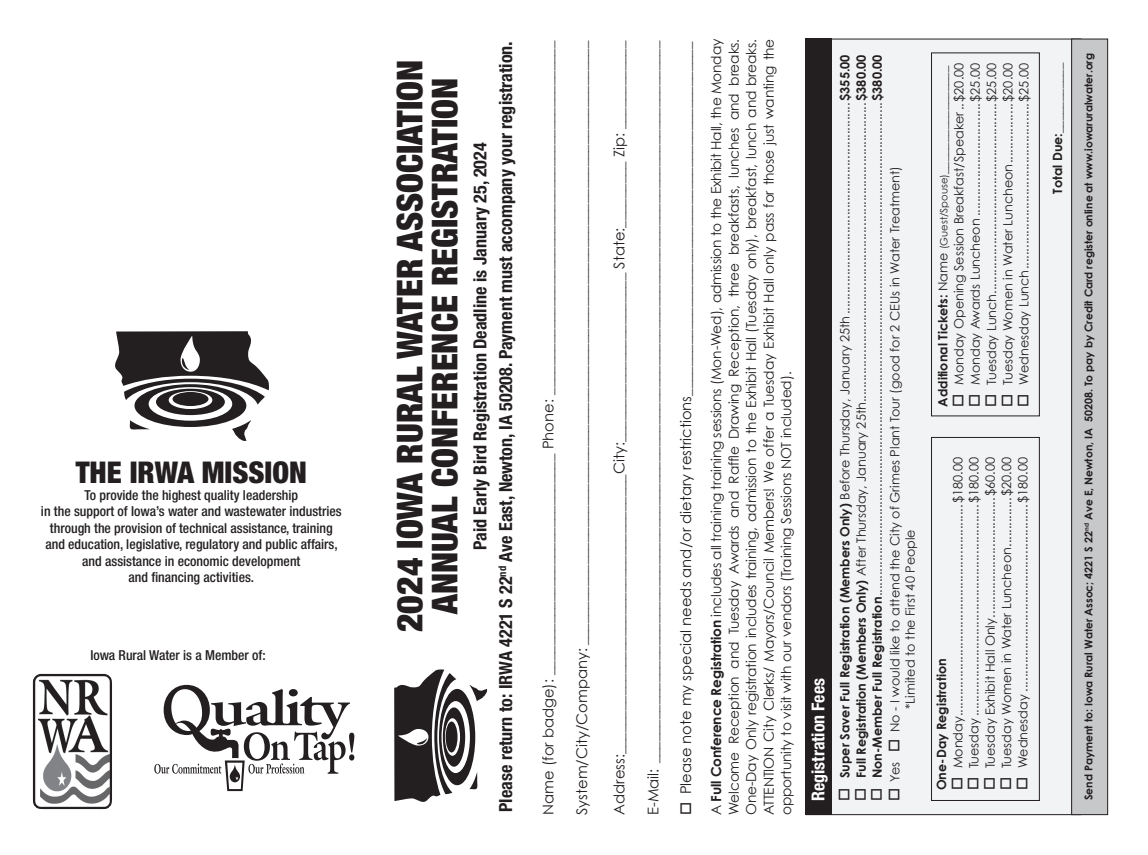
<style>
.page{position:relative;width:1148px;height:855px;background:#fff}
.page>*{position:absolute;margin:0;border:0;box-sizing:border-box;transform-origin:0 0}
.t1{font:900 condensed 35.62px/34.9px "Helvetica Neue LT Std";color:#231f20;text-align:center}
.t2{font:900 condensed 30px "Helvetica Neue LT Std";color:#231f20}
.t3{font:700 condensed 18.12px/25.5px "Helvetica Neue LT Std";color:#231f20}
.t4{font:700 condensed 17.88px "Helvetica Neue LT Std";color:#fff}
.t5{font:14.75px "Century Gothic";color:#231f20}
.t6{font:13.75px/17.5px "Century Gothic";letter-spacing:-.01em;color:#231f20;text-align:justify}
.t7{font:500 condensed 13.75px/16.5px "Helvetica Neue LT Std";color:#231f20;text-align:center}
.t8{font:12.75px/15.2px "Century Gothic";color:#231f20}
.t9{font:700 12.75px "Century Gothic";color:#231f20}
.t10{font:700 10.75px "Century Gothic";color:#231f20}
.s1{font-size:19.12px}
.s2{font-weight:700}
.s3{font-size:10px}
</style>
<div class="page">
<svg style="left:115px;top:331px;width:154px;height:110px"></svg>
<img style="left:32px;top:674px;width:80px;height:136px">
<svg style="left:154px;top:685px;width:200px;height:106px"></svg>
<div style="left:806px;top:39px;width:274px;height:776px;background:#f2f3f4"></div>
<div style="left:805px;top:39px;width:26px;height:776px;background:#231f20"></div>
<svg style="left:394px;top:669px;width:93px;height:133px"></svg>
<div style="left:1071px;top:39px;width:36px;height:776px;background:#c7c8ca"></div>
<div style="left:1071px;top:39px;width:36px;height:776px;border:1px solid #231f20"></div>
<div style="left:931px;top:437px;width:108px;height:364px;border:1px solid #231f20"></div>
<div style="left:931px;top:53px;width:108px;height:363px;border:1px solid #231f20"></div>
<h2 class="t2" style="left:76px;top:454px;width:232px">THE IRWA MISSION</h2>
<p class="t7" style="left:41px;top:486px;width:302px">To provide the highest quality leadership<br>in the support of Iowa’s water and wastewater industries through the provision of technical assistance, training and education, legislative, regulatory and public affairs, and assistance in economic development<br>and financing activities.</p>
<p class="t7" style="left:90px;top:646px;width:177px">Iowa Rural Water is a Member of:</p>
<h1 class="t1" style="left:392px;top:632px;width:574px;rotate:-90deg">2024 IOWA RURAL WATER ASSOCIATION<br>ANNUAL CONFERENCE REGISTRATION</h1>
<h3 class="t3" style="left:467px;top:812px;width:772px;text-indent:262px;rotate:-90deg">Paid Early Bird Registration Deadline is January 25, 2024<br>Please return to: IRWA 4221 S 22<sup>nd</sup> Ave East, Newton, IA 50208. Payment must accompany your registration<span class="s1">.</span></h3>
<p class="t5" style="left:539px;top:815px;width:776px;rotate:-90deg">Name (for badge): ______________________________ Phone: ________________________________________________</p>
<p class="t5" style="left:573px;top:815px;width:776px;rotate:-90deg">System/City/Company: __________________________________________________________________________________</p>
<p class="t5" style="left:610px;top:815px;width:776px;rotate:-90deg">Address:______________________________________City:_______________________ State:_________ Zip: ____________</p>
<p class="t5" style="left:644px;top:815px;width:776px;rotate:-90deg">E-Mail: __________________________________________________________________________________________________</p>
<p class="t5" style="left:677px;top:815px;width:775px;rotate:-90deg">□ Please note my special needs and/or dietary restrictions________________________________________________</p>
<p class="t6" style="left:707px;top:815px;width:778px;rotate:-90deg">A <span class="s2">Full Conference Registration</span> includes all training training sessions (Mon-Wed), admission to the Exhibit Hall, the Monday Welcome Reception and Tuesday Awards and Raffle Drawing Reception, three breakfasts, lunches and breaks.<br>One-Day Only registration includes training, admission to the Exhibit Hall (Tuesday only), breakfast, lunch and breaks.<br>ATTENTION City Clerks/ Mayors/Council Members! We offer a Tuesday Exhibit Hall only pass for those just wanting the opportunity to visit with our vendors (Training Sessions NOT included).</p>
<h3 class="t4" style="left:807px;top:801px;width:124px;rotate:-90deg">Registration Fees</h3>
<p class="t8" style="left:837px;top:801px;width:748px;rotate:-90deg">□ <span class="s2">Super Saver Full Registration (Members Only)</span> Before Thursday, January 25th............................................................<span class="s2">$355.00</span></p>
<p class="t8" style="left:853px;top:801px;width:748px;rotate:-90deg">□ <span class="s2">Full Registration (Members Only)</span> After Thursday, January 25th.....................................................................................<span class="s2">$380.00</span></p>
<p class="t8" style="left:869px;top:801px;width:748px;rotate:-90deg">□ <span class="s2">Non-Member Full Registration</span>............................................................................................................................................<span class="s2">$380.00</span></p>
<p class="t8" style="left:887px;top:709px;width:545px;text-indent:-92px;rotate:-90deg">□ Yes □ No - I would like to attend the City of Grimes Plant Tour (good for 2 CEUs in Water Treatment) *Limited to the First 40 People</p>
<p class="t8" style="left:935px;top:407px;width:343px;rotate:-90deg"><span class="s2">Additional Tickets:</span> Name <span class="s3">(Guest/Spouse)</span>_________________</p>
<p class="t8" style="left:951px;top:407px;width:345px;rotate:-90deg">□ Monday Opening Session Breakfast/Speaker.. $20.00</p>
<p class="t8" style="left:967px;top:407px;width:345px;rotate:-90deg">□ Monday Awards Luncheon ................................$25.00</p>
<p class="t8" style="left:983px;top:407px;width:345px;rotate:-90deg">□ Tuesday Lunch......................................................$25.00</p>
<p class="t8" style="left:1000px;top:407px;width:345px;rotate:-90deg">□ Tuesday Women in Water Luncheon................. $20.00</p>
<p class="t8" style="left:1016px;top:407px;width:345px;rotate:-90deg">□ Wednesday Lunch...............................................$25.00</p>
<p class="t9" style="left:1049px;top:194px;width:132px;rotate:-90deg">Total Due:___________</p>
<p class="t8" style="left:950px;top:790px;width:335px;rotate:-90deg">□ Monday............................................................$180.00</p>
<p class="t8" style="left:966px;top:790px;width:335px;rotate:-90deg">□ Tuesday ............................................................$180.00</p>
<p class="t8" style="left:982px;top:790px;width:335px;rotate:-90deg">□ Tuesday Exhibit Hall Only..................................$60.00</p>
<p class="t8" style="left:998px;top:790px;width:335px;rotate:-90deg">□ Tuesday Women in Water Luncheon.............. $20.00</p>
<p class="t8" style="left:1015px;top:790px;width:335px;rotate:-90deg">□ Wednesday .....................................................$180.00</p>
<p class="t9" style="left:933px;top:790px;width:133px;rotate:-90deg">One-Day Registration</p>
<p class="t10" style="left:1081px;top:800px;width:749px;rotate:-90deg">Send Payment to: Iowa Rural Water Assoc; 4221 S 22<sup>nd</sup> Ave E, Newton, IA 50208. To pay by Credit Card register online at www.iowaruralwater.org</p>
</div>
